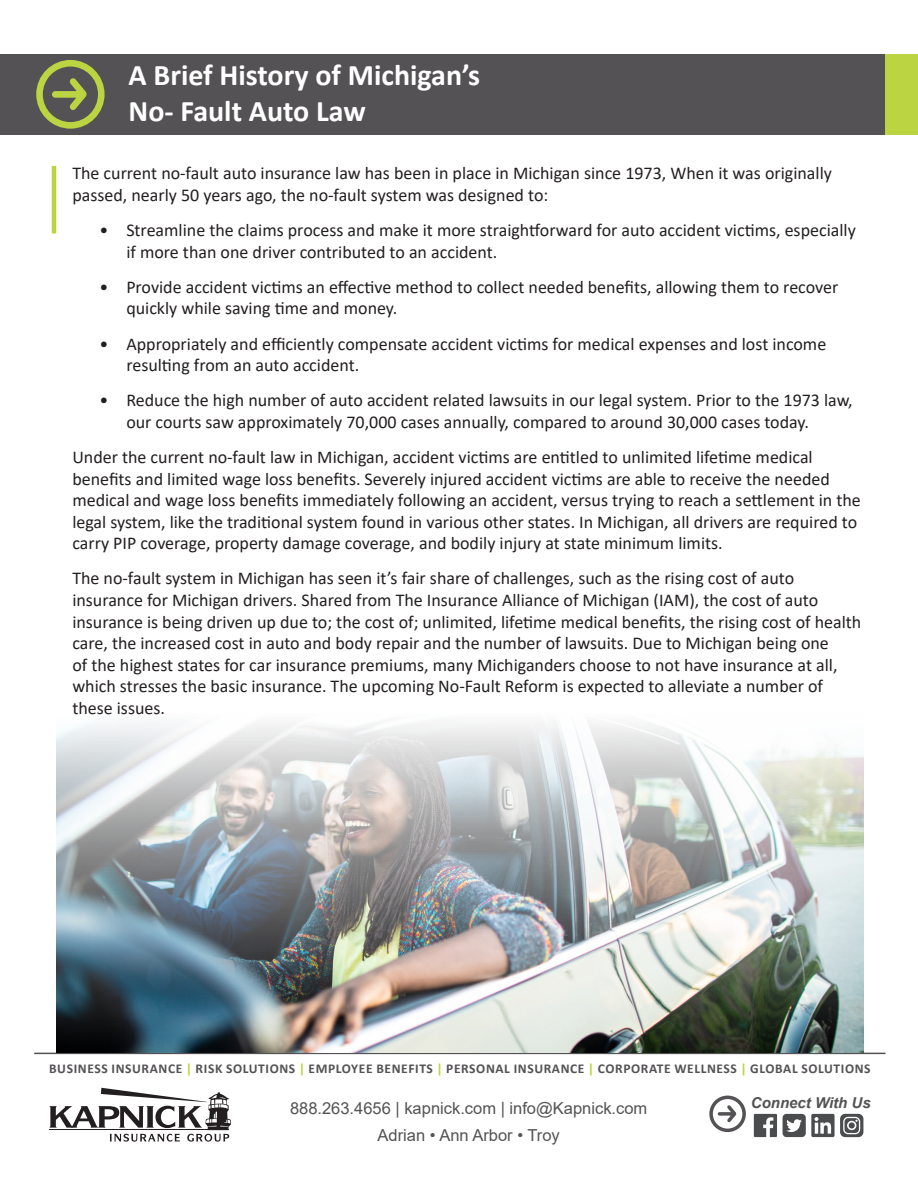
<style>
.page{position:relative;width:918px;height:1188px;background:#fff}
.page>*{position:absolute;margin:0;border:0;box-sizing:border-box;transform-origin:0 0}
.t1{font:700 30px/36px "Calibri";color:#fff}
.t2{font:18px/21.6px "Calibri";color:#231f20}
.t3{font:16.5px "Arial";color:#545254}
.t4{font:italic 700 15px "Arial";color:#545254}
.t5{font:700 13.5px "Calibri";letter-spacing:.045em;color:#545254}
.s1{color:#bbd441}
</style>
<div class="page">
<div style="left:0;top:54px;width:918px;height:81px;background:#545254"></div>
<hr style="left:52px;top:166px;width:4px;height:67px;background:#bbd441">
<svg style="left:36px;top:60px;width:69px;height:69px"></svg>
<div style="left:886px;top:54px;width:32px;height:81px;background:#bbd441"></div>
<svg style="left:709px;top:1096px;width:37px;height:36px"></svg>
<svg style="left:754px;top:1114px;width:23px;height:23px"></svg>
<svg style="left:783px;top:1114px;width:80px;height:23px"></svg>
<svg style="left:49px;top:1088px;width:182px;height:54px"></svg>
<hr style="left:34px;top:1053px;width:851px;height:1px;background:#545254">
<img style="left:56px;top:723px;width:807px;height:330px">
<p class="t1" style="left:129px;top:57px;width:353px">A Brief History of Michigan’s<br>No- Fault Auto Law</p>
<p class="t2" style="left:72px;top:162px;width:761px">The current no-fault auto insurance law has been in place in Michigan since 1973, When it was originally passed, nearly 50 years ago, the no-fault system was designed to:</p>
<p class="t2" style="left:126px;top:219px;width:731px;text-indent:-27px">• Streamline the claims process and make it more straightforward for auto accident victims, especially if more than one driver contributed to an accident.</p>
<p class="t2" style="left:126px;top:276px;width:714px;text-indent:-27px">• Provide accident victims an effective method to collect needed benefits, allowing them to recover quickly while saving time and money.</p>
<p class="t2" style="left:126px;top:332px;width:701px;text-indent:-27px">• Appropriately and efficiently compensate accident victims for medical expenses and lost income resulting from an auto accident.</p>
<p class="t2" style="left:126px;top:389px;width:728px;text-indent:-27px">• Reduce the high number of auto accident related lawsuits in our legal system. Prior to the 1973 law, our courts saw approximately 70,000 cases annually, compared to around 30,000 cases today.</p>
<p class="t2" style="left:72px;top:446px;width:790px">Under the current no-fault law in Michigan, accident victims are entitled to unlimited lifetime medical benefits and limited wage loss benefits. Severely injured accident victims are able to receive the needed medical and wage loss benefits immediately following an accident, versus trying to reach a settlement in the legal system, like the traditional system found in various other states. In Michigan, all drivers are required to carry PIP coverage, property damage coverage, and bodily injury at state minimum limits.</p>
<p class="t2" style="left:72px;top:567px;width:791px">The no-fault system in Michigan has seen it’s fair share of challenges, such as the rising cost of auto insurance for Michigan drivers. Shared from The Insurance Alliance of Michigan (IAM), the cost of auto insurance is being driven up due to; the cost of; unlimited, lifetime medical benefits, the rising cost of health care, the increased cost in auto and body repair and the number of lawsuits. Due to Michigan being one<br>of the highest states for car insurance premiums, many Michiganders choose to not have insurance at all, which stresses the basic insurance. The upcoming No-Fault Reform is expected to alleviate a number of these issues.</p>
<p class="t5" style="left:49px;top:1059px;width:823px">BUSINESS INSURANCE <span class="s1">|</span> RISK SOLUTIONS <span class="s1">|</span> EMPLOYEE BENEFITS <span class="s1">|</span> PERSONAL INSURANCE <span class="s1">|</span> CORPORATE WELLNESS <span class="s1">|</span> GLOBAL SOLUTIONS</p>
<p class="t3" style="left:290px;top:1097px;width:359px">888.263.4656 | kapnick.com | info@Kapnick.com</p>
<p class="t3" style="left:378px;top:1123px;width:184px">Adrian • Ann Arbor • Troy</p>
<p class="t4" style="left:751px;top:1092px;width:121px">Connect With Us</p>
</div>
